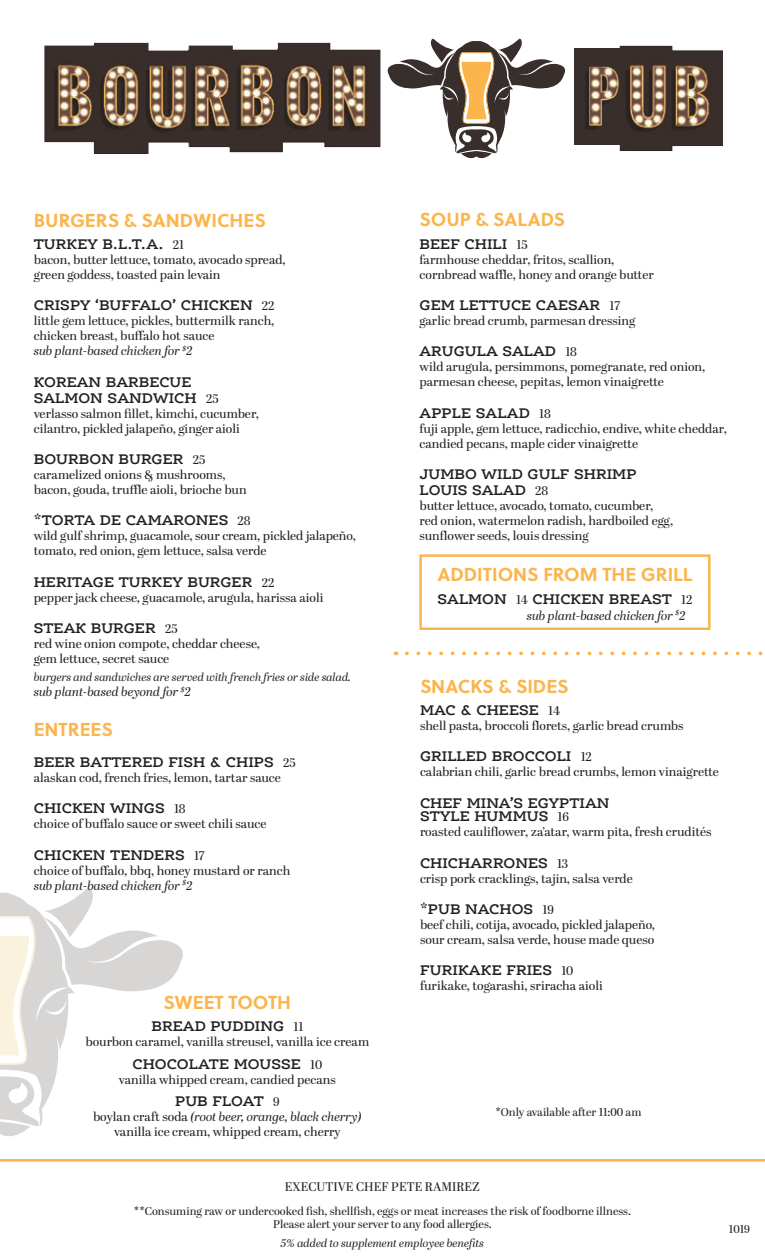
<style>
.page{position:relative;width:765px;height:1260px;background:#fff}
.page>*{position:absolute;margin:0;border:0;box-sizing:border-box;transform-origin:0 0}
.t1{font:700 18.75px "Soleil";color:#fcb54c}
.t2{font:600 15px/16.2px "Ernestine Pro";color:#231f20}
.t3{font:12.5px/15px "Abril Display";color:#231f20}
.t4{font:italic 12.5px "Abril Display";color:#231f20}
.t5{font:11.25px/13.5px "Abril Display";color:#231f20;text-align:center}
.t6{font:italic 11.25px "Abril Display";color:#231f20}
.s1{font-family:"Abril Display";font-weight:400;font-size:12.5px}
.s2{font-style:italic}
</style>
<div class="page">
<div style="left:574px;top:48px;width:58px;height:97px;background:#382e2b"></div>
<svg style="left:387px;top:38px;width:179px;height:121px"></svg>
<img style="left:44px;top:43px;width:336px;height:111px">
<img style="left:589px;top:46px;width:134px;height:105px">
<div style="left:419px;top:554px;width:292px;height:76px;border:2px solid #fcb54c"></div>
<svg style="left:407px;top:652px;width:356px;height:3px"></svg>
<hr style="left:0;top:1159px;width:765px;height:3px;background:#fcb54c">
<svg style="left:0;top:888px;width:183px;height:249px"></svg>
<p class="t1" style="left:34px;top:205px;width:234px">BURGERS &amp; SANDWICHES</p>
<p class="t2" style="left:34px;top:236px;width:152px">TURKEY B.L.T.A. <span class="s1">21</span></p>
<p class="t3" style="left:34px;top:253px;width:253px">bacon, butter lettuce, tomato, avocado spread, green goddess, toasted pain levain</p>
<p class="t2" style="left:34px;top:297px;width:242px">CRISPY ‘BUFFALO’ CHICKEN <span class="s1">22</span></p>
<p class="t3" style="left:34px;top:314px;width:242px">little gem lettuce, pickles, buttermilk ranch, chicken breast, buffalo hot sauce<br><span class="s2">sub plant-based chicken for</span> <sup>$</sup><span class="s2">2</span></p>
<p class="t2" style="left:34px;top:373px;width:187px">KOREAN BARBECUE<br>SALMON SANDWICH <span class="s1">25</span></p>
<p class="t3" style="left:34px;top:407px;width:227px">verlasso salmon fillet, kimchi, cucumber, cilantro, pickled jalapeño, ginger aioli</p>
<p class="t2" style="left:34px;top:451px;width:173px">BOURBON BURGER <span class="s1">25</span></p>
<p class="t3" style="left:34px;top:468px;width:215px">caramelized onions &amp; mushrooms, bacon, gouda, truffle aioli, brioche bun</p>
<p class="t2" style="left:34px;top:512px;width:218px">*TORTA DE CAMARONES <span class="s1">28</span></p>
<p class="t3" style="left:34px;top:529px;width:324px">wild gulf shrimp, guacamole, sour cream, pickled jalapeño, tomato, red onion, gem lettuce, salsa verde</p>
<p class="t2" style="left:34px;top:573px;width:242px">HERITAGE TURKEY BURGER <span class="s1">22</span></p>
<p class="t3" style="left:34px;top:590px;width:291px">pepper jack cheese, guacamole, arugula, harissa aioli</p>
<p class="t2" style="left:34px;top:619px;width:146px">STEAK BURGER <span class="s1">25</span></p>
<p class="t3" style="left:34px;top:637px;width:228px">red wine onion compote, cheddar cheese, gem lettuce, secret sauce</p>
<p class="t6" style="left:34px;top:669px;width:319px">burgers and sandwiches are served with french fries or side salad.</p>
<p class="t4" style="left:34px;top:683px;width:159px">sub plant-based beyond for <sup>$</sup>2</p>
<p class="t1" style="left:34px;top:715px;width:81px">ENTREES</p>
<p class="t2" style="left:34px;top:754px;width:264px">BEER BATTERED FISH &amp; CHIPS <span class="s1">25</span></p>
<p class="t3" style="left:34px;top:771px;width:249px">alaskan cod, french fries, lemon, tartar sauce</p>
<p class="t2" style="left:34px;top:800px;width:153px">CHICKEN WINGS <span class="s1">18</span></p>
<p class="t3" style="left:34px;top:817px;width:234px">choice of buffalo sauce or sweet chili sauce</p>
<p class="t2" style="left:34px;top:846px;width:172px">CHICKEN TENDERS <span class="s1">17</span></p>
<p class="t3" style="left:34px;top:863px;width:258px">choice of buffalo, bbq, honey mustard or ranch</p>
<p class="t4" style="left:34px;top:876px;width:161px">sub plant-based chicken for <sup>$</sup>2</p>
<p class="t1" style="left:164px;top:987px;width:129px">SWEET TOOTH</p>
<p class="t2" style="left:151px;top:1018px;width:153px">BREAD PUDDING <span class="s1">11</span></p>
<p class="t3" style="left:85px;top:1035px;width:285px">bourbon caramel, vanilla streusel, vanilla ice cream</p>
<p class="t2" style="left:132px;top:1055px;width:191px">CHOCOLATE MOUSSE <span class="s1">10</span></p>
<p class="t3" style="left:119px;top:1072px;width:218px">vanilla whipped cream, candied pecans</p>
<p class="t2" style="left:175px;top:1093px;width:106px">PUB FLOAT <span class="s1">9</span></p>
<p class="t3" style="left:93px;top:1110px;width:270px;text-align:center">boylan craft soda <span class="s2">(root beer, orange, black cherry) </span>vanilla ice cream, whipped cream, cherry</p>
<p class="t1" style="left:420px;top:205px;width:147px">SOUP &amp; SALADS</p>
<p class="t2" style="left:420px;top:236px;width:110px">BEEF CHILI <span class="s1">15</span></p>
<p class="t3" style="left:420px;top:253px;width:236px">farmhouse cheddar, fritos, scallion, cornbread waffle, honey and orange butter</p>
<p class="t2" style="left:420px;top:297px;width:202px">GEM LETTUCE CAESAR <span class="s1">17</span></p>
<p class="t3" style="left:420px;top:314px;width:217px">garlic bread crumb, parmesan dressing</p>
<p class="t2" style="left:420px;top:343px;width:159px">ARUGULA SALAD <span class="s1">18</span></p>
<p class="t3" style="left:420px;top:360px;width:287px">wild arugula, persimmons, pomegranate, red onion, parmesan cheese, pepitas, lemon vinaigrette</p>
<p class="t2" style="left:420px;top:404px;width:133px">APPLE SALAD <span class="s1">18</span></p>
<p class="t3" style="left:420px;top:422px;width:309px">fuji apple, gem lettuce, radicchio, endive, white cheddar, candied pecans, maple cider vinaigrette</p>
<p class="t2" style="left:420px;top:466px;width:219px">JUMBO WILD GULF SHRIMP<br>LOUIS SALAD <span class="s1">28</span></p>
<p class="t3" style="left:420px;top:499px;width:255px">butter lettuce, avocado, tomato, cucumber, red onion, watermelon radish, hardboiled egg,</p>
<p class="t3" style="left:420px;top:529px;width:171px">sunflower seeds, louis dressing</p>
<p class="t1" style="left:437px;top:560px;width:257px">ADDITIONS FROM THE GRILL</p>
<p class="t2" style="left:438px;top:590px;width:256px">SALMON <span class="s1">14</span> CHICKEN BREAST <span class="s1">12</span></p>
<p class="t4" style="left:527px;top:606px;width:161px">sub plant-based chicken for <sup>$</sup>2</p>
<p class="t1" style="left:420px;top:672px;width:150px">SNACKS &amp; SIDES</p>
<p class="t2" style="left:420px;top:702px;width:141px">MAC &amp; CHEESE <span class="s1">14</span></p>
<p class="t3" style="left:420px;top:719px;width:265px">shell pasta, broccoli florets, garlic bread crumbs</p>
<p class="t2" style="left:420px;top:748px;width:173px">GRILLED BROCCOLI <span class="s1">12</span></p>
<p class="t3" style="left:420px;top:765px;width:300px">calabrian chili, garlic bread crumbs, lemon vinaigrette</p>
<p class="t2" style="left:420px;top:796px;width:191px;line-height:13.8px">CHEF MINA’S EGYPTIAN<br>STYLE HUMMUS <span class="s1">16</span></p>
<p class="t3" style="left:420px;top:825px;width:293px">roasted cauliflower, za’atar, warm pita, fresh crudités</p>
<p class="t2" style="left:420px;top:854px;width:150px">CHICHARRONES <span class="s1">13</span></p>
<p class="t3" style="left:420px;top:872px;width:214px">crisp pork cracklings, tajin, salsa verde</p>
<p class="t2" style="left:420px;top:901px;width:135px">*PUB NACHOS <span class="s1">19</span></p>
<p class="t3" style="left:420px;top:918px;width:237px">beef chili, cotija, avocado, pickled jalapeño, sour cream, salsa verde, house made queso</p>
<p class="t2" style="left:420px;top:962px;width:155px">FURIKAKE FRIES <span class="s1">10</span></p>
<p class="t3" style="left:420px;top:979px;width:184px">furikake, togarashi, sriracha aioli</p>
<p class="t5" style="left:496px;top:1106px;width:147px">*Only available after 11:00 am</p>
<p class="t3" style="left:285px;top:1180px;width:197px">EXECUTIVE CHEF PETE RAMIREZ</p>
<p class="t5" style="left:134px;top:1205px;width:499px">**Consuming raw or undercooked fish, shellfish, eggs or meat increases the risk of foodborne illness.<br>Please alert your server to any food allergies.</p>
<p class="t6" style="left:281px;top:1235px;width:205px">5% added to supplement employee benefits</p>
<p class="t5" style="left:729px;top:1223px;width:23px">1019</p>
</div>
